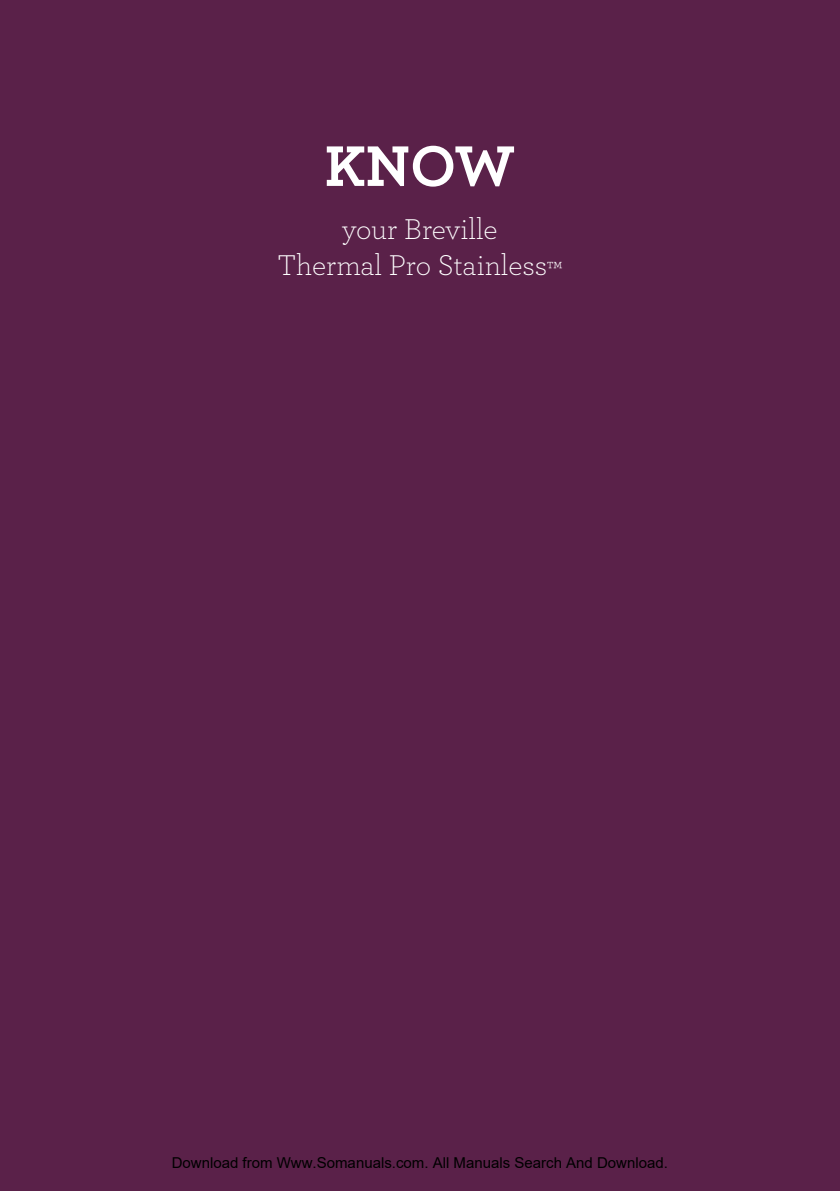
<style>
.page{position:relative;width:840px;height:1191px;background:#fff}
.page>*{position:absolute;margin:0;border:0;box-sizing:border-box;transform-origin:0 0}
.t1{font:60px "Archer Bold LF";color:#fff}
.t2{font:30px/36px "Archer Light LF";color:#fff;text-align:center}
.t3{font:15px "Arial";color:#000}
</style>
<div class="page">
<div style="left:0;top:0;width:839px;height:1191px;background:#5a2149"></div>
<h1 class="t1" style="left:324px;top:128px;width:192px">KNOW</h1>
<h2 class="t2" style="left:277px;top:210px;width:286px">your Breville<br>Thermal Pro Stainless<sub>™</sub></h2>
<p class="t3" style="left:172px;top:1154px;width:497px">Download from Www.Somanuals.com. All Manuals Search And Download.</p>
</div>
